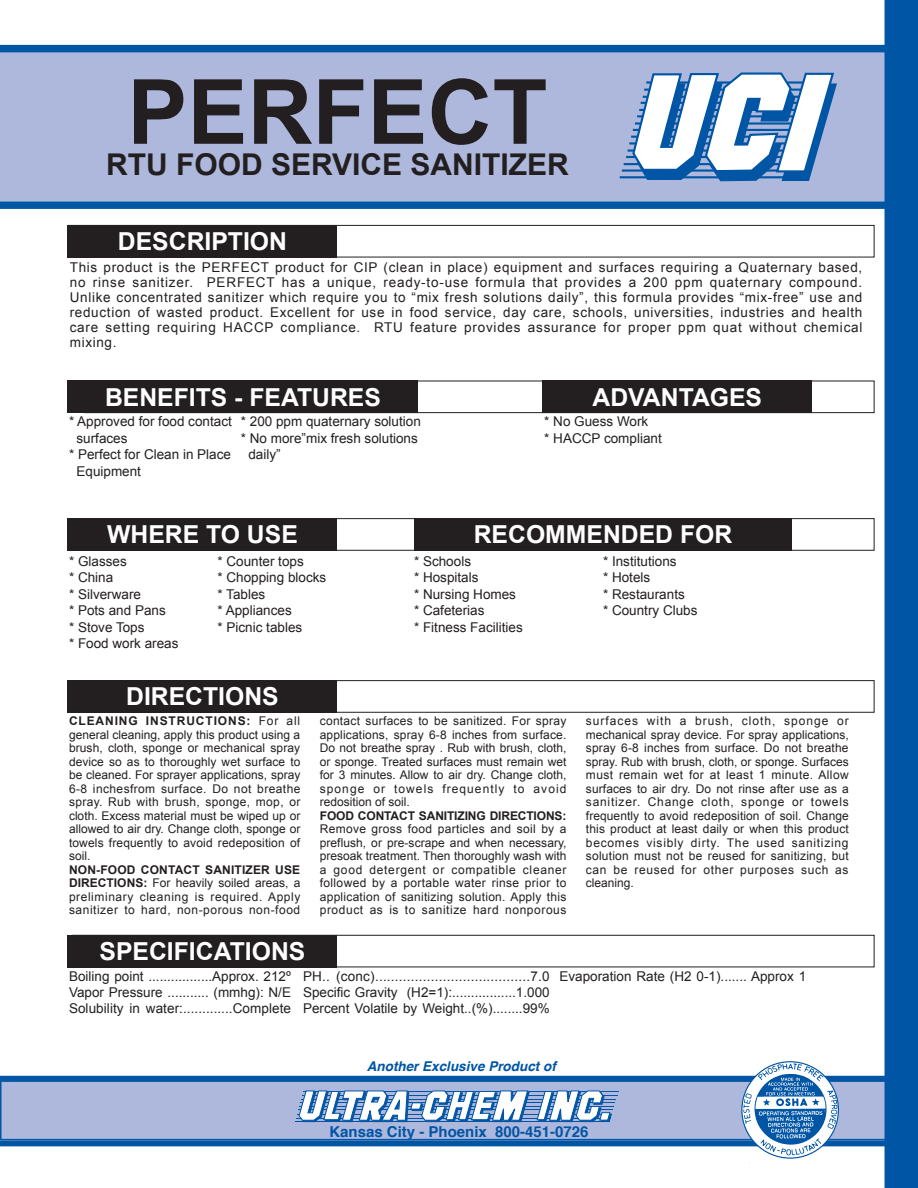
<style>
.page{position:relative;width:918px;height:1188px;background:#fff}
.page>*{position:absolute;margin:0;border:0;box-sizing:border-box;transform-origin:0 0}
.t1{font:700 90px "Arial";color:#231f20}
.t2{font:700 30px "Arial";color:#231f20}
.t3{font:700 24.75px "Arial";color:#fff}
.t4{font:700 15px "Helvetica";color:#0155a5}
.t5{font:13.5px/15px "Arial";color:#231f20;text-align:justify}
.t6{font:italic 700 13.5px "Helvetica";color:#0155a5}
.t7{font:12px/13.5px "Arial";letter-spacing:.045em;color:#231f20;text-align:justify}
.t8{font:700 12px "Arial";letter-spacing:-.01em;color:#231f20}
.s1{font-weight:700}
</style>
<div class="page">
<div style="left:1px;top:1077px;width:896px;height:63px;background:#adb8dc"></div>
<div style="left:0;top:1076px;width:898px;height:64px;border:2px solid #0155a5"></div>
<div style="left:0;top:52px;width:885px;height:149px;background:#adb8dc"></div>
<div style="left:885px;top:0;width:33px;height:1188px;background:#0155a5"></div>
<div style="left:0;top:45px;width:907px;height:7px;background:#0155a5"></div>
<div style="left:0;top:201px;width:918px;height:8px;background:#0155a5"></div>
<div style="left:0;top:1076px;width:908px;height:6px;background:#0155a5"></div>
<div style="left:0;top:1140px;width:908px;height:6px;background:#0155a5"></div>
<hr style="left:629px;top:142px;width:170px;height:3px;background:#0155a5">
<hr style="left:628px;top:150px;width:169px;height:2px;background:#0155a5">
<hr style="left:626px;top:156px;width:178px;height:2px;background:#0155a5">
<hr style="left:624px;top:163px;width:174px;height:2px;background:#0155a5">
<hr style="left:622px;top:169px;width:177px;height:3px;background:#0155a5">
<hr style="left:620px;top:176px;width:171px;height:2px;background:#0155a5">
<svg style="left:631px;top:71px;width:206px;height:111px"></svg>
<div style="left:68px;top:225px;width:806px;height:32px;border:1px solid #231f20"></div>
<div style="left:72px;top:935px;width:802px;height:32px;border:1px solid #231f20"></div>
<div style="left:70px;top:680px;width:804px;height:33px;border:1px solid #231f20"></div>
<div style="left:68px;top:225px;width:270px;height:32px;background:#231f20"></div>
<div style="left:68px;top:680px;width:270px;height:33px;background:#231f20"></div>
<div style="left:68px;top:935px;width:270px;height:32px;background:#231f20"></div>
<div style="left:84px;top:381px;width:790px;height:32px;border:1px solid #231f20"></div>
<div style="left:68px;top:381px;width:350px;height:32px;background:#231f20"></div>
<div style="left:542px;top:381px;width:270px;height:32px;background:#231f20"></div>
<div style="left:70px;top:518px;width:804px;height:33px;border:1px solid #231f20"></div>
<div style="left:68px;top:518px;width:270px;height:33px;background:#231f20"></div>
<div style="left:414px;top:518px;width:378px;height:33px;background:#231f20"></div>
<img style="left:735px;top:1062px;width:108px;height:102px">
<hr style="left:303px;top:1092px;width:316px;height:1px;background:#0155a5">
<hr style="left:302px;top:1095px;width:316px;height:1px;background:#0155a5">
<hr style="left:301px;top:1099px;width:315px;height:1px;background:#0155a5">
<hr style="left:300px;top:1102px;width:315px;height:1px;background:#0155a5">
<hr style="left:299px;top:1106px;width:315px;height:1px;background:#0155a5">
<hr style="left:298px;top:1109px;width:315px;height:1px;background:#0155a5">
<hr style="left:297px;top:1114px;width:315px;height:1px;background:#0155a5">
<hr style="left:296px;top:1118px;width:314px;height:1px;background:#0155a5">
<hr style="left:295px;top:1121px;width:314px;height:1px;background:#0155a5">
<svg style="left:298px;top:1090px;width:232px;height:33px"></svg>
<svg style="left:536px;top:1090px;width:76px;height:33px"></svg>
<h1 class="t1" style="left:127px;top:52px;width:422px">PERFECT</h1>
<h2 class="t2" style="left:106px;top:145px;width:464px">RTU FOOD SERVICE SANITIZER</h2>
<h3 class="t3" style="left:118px;top:225px;width:171px">DESCRIPTION</h3>
<p class="t5" style="left:70px;top:260px;width:794px">This product is the PERFECT product for CIP (clean in place) equipment and surfaces requiring a Quaternary based, no rinse sanitizer. PERFECT has a unique, ready-to-use formula that provides a 200 ppm quaternary compound.<br>Unlike concentrated sanitizer which require you to “mix fresh solutions daily”, this formula provides “mix-free” use and reduction of wasted product. Excellent for use in food service, day care, schools, universities, industries and health care setting requiring HACCP compliance. RTU feature provides assurance for proper ppm quat without chemical mixing.</p>
<h3 class="t3" style="left:105px;top:381px;width:277px">BENEFITS - FEATURES</h3>
<h3 class="t3" style="left:593px;top:381px;width:171px">ADVANTAGES</h3>
<p class="t5" style="left:69px;top:414px;width:164px">* Approved for food contact</p>
<p class="t5" style="left:77px;top:431px;width:53px">surfaces</p>
<p class="t5" style="left:69px;top:447px;width:164px">* Perfect for Clean in Place</p>
<p class="t5" style="left:77px;top:464px;width:66px">Equipment</p>
<p class="t5" style="left:241px;top:414px;width:182px">* 200 ppm quaternary solution</p>
<p class="t5" style="left:241px;top:431px;width:179px">* No more”mix fresh solutions</p>
<p class="t5" style="left:248px;top:447px;width:34px">daily”</p>
<p class="t5" style="left:544px;top:414px;width:119px;line-height:16.5px">* No Guess Work<br>* HACCP compliant</p>
<h3 class="t3" style="left:107px;top:518px;width:192px">WHERE TO USE</h3>
<h3 class="t3" style="left:474px;top:518px;width:260px">RECOMMENDED FOR</h3>
<p class="t5" style="left:69px;top:554px;width:59px">* Glasses</p>
<p class="t5" style="left:218px;top:554px;width:88px">* Counter tops</p>
<p class="t5" style="left:69px;top:570px;width:46px">* China</p>
<p class="t5" style="left:218px;top:570px;width:110px">* Chopping blocks</p>
<p class="t5" style="left:69px;top:587px;width:74px">* Silverware</p>
<p class="t5" style="left:218px;top:587px;width:49px">* Tables</p>
<p class="t5" style="left:69px;top:603px;width:98px">* Pots and Pans</p>
<p class="t5" style="left:218px;top:603px;width:76px">* Appliances</p>
<p class="t5" style="left:69px;top:620px;width:77px">* Stove Tops</p>
<p class="t5" style="left:218px;top:620px;width:86px">* Picnic tables</p>
<p class="t5" style="left:69px;top:636px;width:111px">* Food work areas</p>
<h3 class="t3" style="left:126px;top:680px;width:154px">DIRECTIONS</h3>
<p class="t5" style="left:414px;top:554px;width:59px">* Schools</p>
<p class="t5" style="left:603px;top:554px;width:75px">* Institutions</p>
<p class="t5" style="left:414px;top:570px;width:66px">* Hospitals</p>
<p class="t5" style="left:603px;top:570px;width:49px">* Hotels</p>
<p class="t5" style="left:414px;top:587px;width:104px">* Nursing Homes</p>
<p class="t5" style="left:603px;top:587px;width:83px">* Restaurants</p>
<p class="t5" style="left:414px;top:603px;width:72px">* Cafeterias</p>
<p class="t5" style="left:603px;top:603px;width:96px">* Country Clubs</p>
<p class="t5" style="left:414px;top:620px;width:110px">* Fitness Facilities</p>
<p class="t7" style="left:69px;top:714px;width:233px"><span class="s1">CLEANING INSTRUCTIONS:</span> For all general cleaning, apply this product using a brush, cloth, sponge or mechanical spray device so as to thoroughly wet surface to be cleaned. For sprayer applications, spray 6-8 inchesfrom surface. Do not breathe spray. Rub with brush, sponge, mop, or cloth. Excess material must be wiped up or allowed to air dry. Change cloth, sponge or towels frequently to avoid redeposition of soil.</p>
<p class="t7" style="left:69px;top:863px;width:233px"><span class="s1">NON-FOOD CONTACT SANITIZER USE DIRECTIONS:</span> For heavily soiled areas, a preliminary cleaning is required. Apply sanitizer to hard, non-porous non-food</p>
<h3 class="t3" style="left:100px;top:935px;width:207px">SPECIFICATIONS</h3>
<p class="t7" style="left:320px;top:714px;width:248px">contact surfaces to be sanitized. For spray applications, spray 6-8 inches from surface.<br>Do not breathe spray . Rub with brush, cloth, or sponge. Treated surfaces must remain wet for 3 minutes. Allow to air dry. Change cloth, sponge or towels frequently to avoid redosition of soil.</p>
<p class="t8" style="left:320px;top:808px;width:248px">FOOD CONTACT SANITIZING DIRECTIONS:</p>
<p class="t7" style="left:320px;top:822px;width:248px">Remove gross food particles and soil by a preflush, or pre-scrape and when necessary, presoak treatment. Then thoroughly wash with a good detergent or compatible cleaner followed by a portable water rinse prior to application of sanitizing solution. Apply this product as is to sanitize hard nonporous</p>
<p class="t7" style="left:586px;top:714px;width:264px">surfaces with a brush, cloth, sponge or mechanical spray device. For spray applications, spray 6-8 inches from surface. Do not breathe spray. Rub with brush, cloth, or sponge. Surfaces must remain wet for at least 1 minute. Allow surfaces to air dry. Do not rinse after use as a sanitizer. Change cloth, sponge or towels frequently to avoid redeposition of soil. Change this product at least daily or when this product becomes visibly dirty. The used sanitizing solution must not be reused for sanitizing, but can be reused for other purposes such as cleaning.</p>
<p class="t5" style="left:69px;top:968px;width:224px;line-height:16.2px">Boiling point .................Approx. 212º Vapor Pressure ........... (mmhg): N/E Solubility in water:.............Complete</p>
<p class="t5" style="left:303px;top:968px;width:248px;line-height:16.2px">PH.. (conc).......................................7.0<br>Specific Gravity (H2=1):.................1.000<br>Percent Volatile by Weight..(%)........99%</p>
<p class="t5" style="left:560px;top:969px;width:248px">Evaporation Rate (H2 0-1)....... Approx 1</p>
<p class="t6" style="left:367px;top:1056px;width:191px">Another Exclusive Product of</p>
<p class="t4" style="left:329px;top:1120px;width:261px">Kansas City - Phoenix 800-451-0726</p>
</div>
